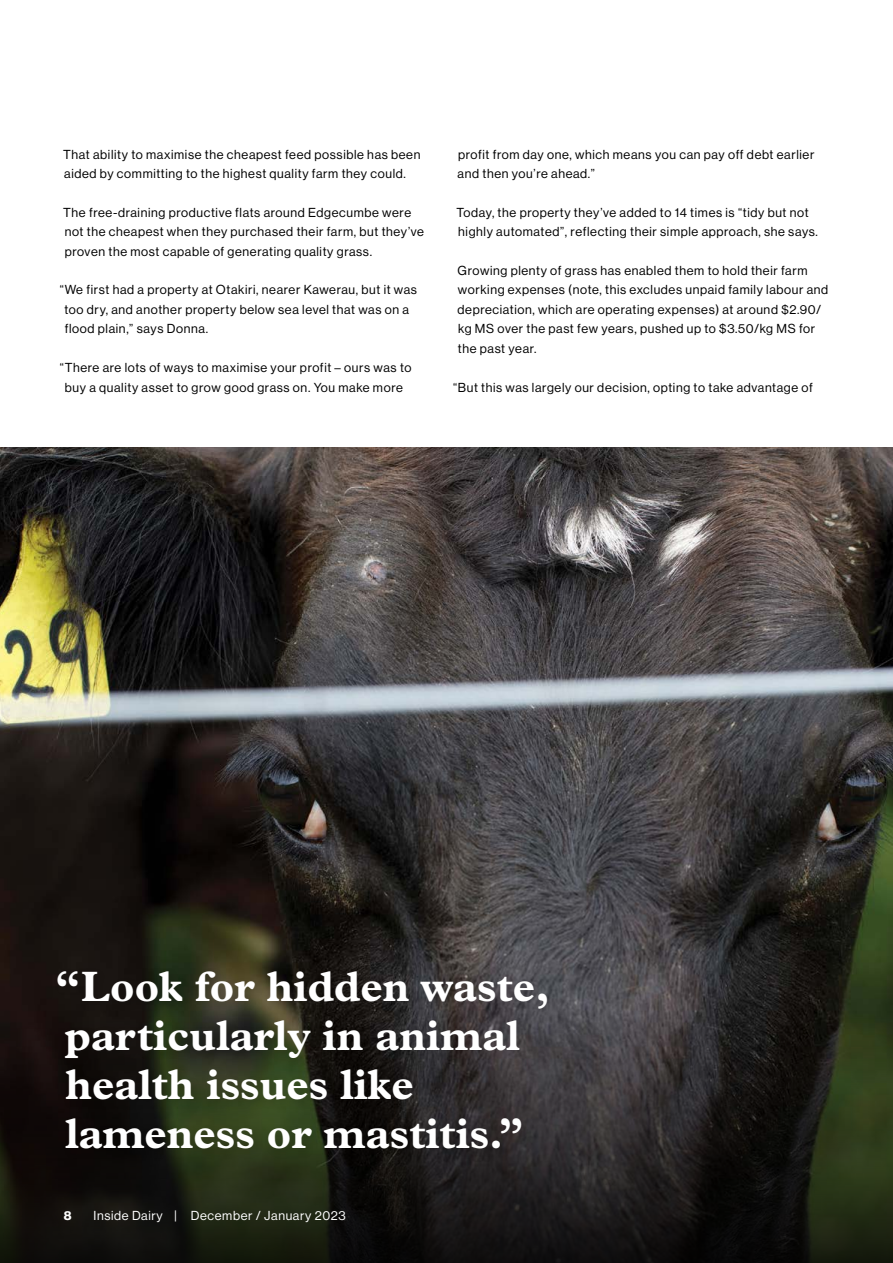
<style>
.page{position:relative;width:893px;height:1263px;background:#fff}
.page>*{position:absolute;margin:0;border:0;box-sizing:border-box;transform-origin:0 0}
.t1{font:700 42.75px/49.1px "Plantin MT Pro";color:#fff}
.t2{font:12.75px/19.5px "N Haas Grotesk DS Pro 55 Rg";letter-spacing:.05em;color:#000}
.t3{font:12.75px "N Haas Grotesk DS Pro 55 Rg";letter-spacing:.05em;color:#fff}
.t4{font:12.75px "N Haas Grotesk DS Pro 75 Bd";color:#fff}
</style>
<div class="page">
<img style="left:0;top:448px;width:893px;height:563px">
<svg style="left:0;top:1011px;width:893px;height:252px;background:#1d1e18"></svg>
<div style="left:52px;top:966px;width:506px;height:194px;background:#000;opacity:.14"></div>
<p class="t2" style="left:63px;top:145px;width:359px">That ability to maximise the cheapest feed possible has been aided by committing to the highest quality farm they could.</p>
<p class="t2" style="left:63px;top:203px;width:362px">The free-draining productive flats around Edgecumbe were not the cheapest when they purchased their farm, but they’ve proven the most capable of generating quality grass.</p>
<p class="t2" style="left:64px;top:280px;width:354px;text-indent:-5px">“We first had a property at Otakiri, nearer Kawerau, but it was too dry, and another property below sea level that was on a flood plain,” says Donna.</p>
<p class="t2" style="left:60px;top:358px;width:353px;text-align:center">“There are lots of ways to maximise your profit – ours was to buy a quality asset to grow good grass on. You make more</p>
<p class="t2" style="left:458px;top:145px;width:358px">profit from day one, which means you can pay off debt earlier and then you’re ahead.”</p>
<p class="t2" style="left:456px;top:203px;width:363px">Today, the property they’ve added to 14 times is “tidy but not highly automated”, reflecting their simple approach, she says.</p>
<p class="t2" style="left:458px;top:261px;width:372px">Growing plenty of grass has enabled them to hold their farm working expenses (note, this excludes unpaid family labour and depreciation, which are operating expenses) at around $2.90/ kg MS over the past few years, pushed up to $3.50/kg MS for the past year.</p>
<p class="t2" style="left:453px;top:377px;width:361px">“But this was largely our decision, opting to take advantage of</p>
<h1 class="t1" style="left:55px;top:962px;width:497px">“Look for hidden waste, particularly in animal health issues like lameness or mastitis.”</h1>
<p class="t4" style="left:64px;top:1208px;width:9px">8</p>
<p class="t3" style="left:93px;top:1209px;width:254px">Inside Dairy | December / January 2023</p>
</div>
